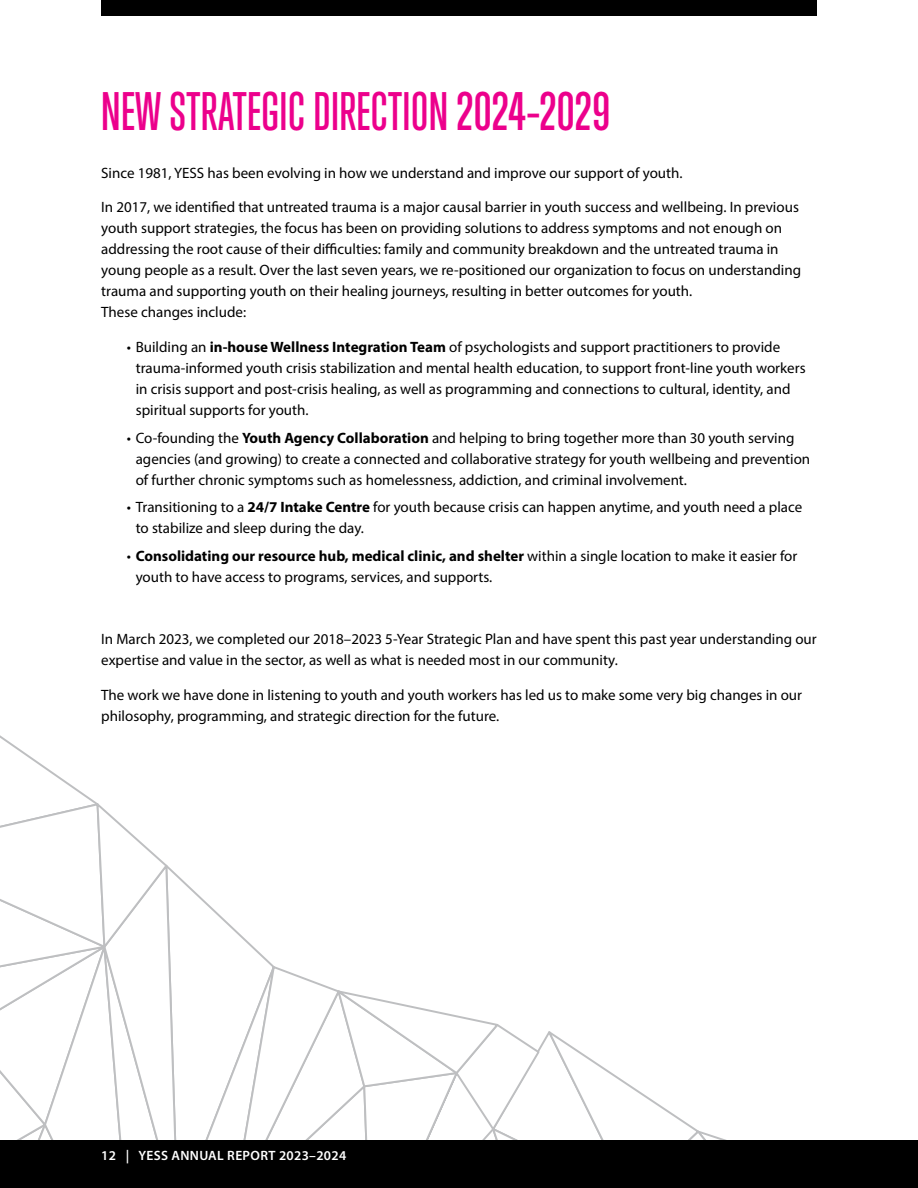
<style>
.page{position:relative;width:918px;height:1188px;background:#fff}
.page>*{position:absolute;margin:0;border:0;box-sizing:border-box;transform-origin:0 0}
.t1{font:500 49.5px "Trump Gothic East";letter-spacing:.01em;color:#ec008c}
.t2{font:15px/21px "Myriad Pro";color:#000}
.t3{font:600 13.5px "Myriad Pro";letter-spacing:.025em;color:#fff}
.s1{font-weight:700}
</style>
<div class="page">
<svg style="left:0;top:735px;width:726px;height:405px"></svg>
<div style="left:0;top:1140px;width:918px;height:48px;background:#000"></div>
<div style="left:101px;top:0;width:716px;height:16px;background:#000"></div>
<h1 class="t1" style="left:101px;top:82px;width:511px">NEW STRATEGIC DIRECTION 2024–2029</h1>
<p class="t2" style="left:101px;top:162px;width:583px">Since 1981, YESS has been evolving in how we understand and improve our support of youth.</p>
<p class="t2" style="left:101px;top:197px;width:701px">In 2017, we identified that untreated trauma is a major causal barrier in youth success and wellbeing. In previous youth support strategies, the focus has been on providing solutions to address symptoms and not enough on addressing the root cause of their difficulties: family and community breakdown and the untreated trauma in young people as a result. Over the last seven years, we re-positioned our organization to focus on understanding trauma and supporting youth on their healing journeys, resulting in better outcomes for youth.<br>These changes include:</p>
<p class="t2" style="left:136px;top:336px;width:671px;text-indent:-9px">• Building an <span class="s1">in-house Wellness Integration Team</span> of psychologists and support practitioners to provide trauma-informed youth crisis stabilization and mental health education, to support front-line youth workers in crisis support and post-crisis healing, as well as programming and connections to cultural, identity, and spiritual supports for youth.</p>
<p class="t2" style="left:136px;top:427px;width:676px;text-indent:-9px">• Co-founding the <span class="s1">Youth Agency Collaboration</span> and helping to bring together more than 30 youth serving agencies (and growing) to create a connected and collaborative strategy for youth wellbeing and prevention of further chronic symptoms such as homelessness, addiction, and criminal involvement.</p>
<p class="t2" style="left:136px;top:497px;width:668px;text-indent:-9px">• Transitioning to a <span class="s1">24/7 Intake Centre</span> for youth because crisis can happen anytime, and youth need a place to stabilize and sleep during the day.</p>
<p class="t2" style="left:136px;top:545px;width:663px;text-indent:-9px">• <span class="s1">Consolidating our resource hub, medical clinic, and shelter</span> within a single location to make it easier for youth to have access to programs, services, and supports.</p>
<p class="t2" style="left:101px;top:629px;width:717px">In March 2023, we completed our 2018–2023 5-Year Strategic Plan and have spent this past year understanding our expertise and value in the sector, as well as what is needed most in our community.</p>
<p class="t2" style="left:101px;top:684px;width:702px">The work we have done in listening to youth and youth workers has led us to make some very big changes in our philosophy, programming, and strategic direction for the future.</p>
<p class="t3" style="left:101px;top:1147px;width:247px">12 | YESS ANNUAL REPORT 2023–2024</p>
</div>
